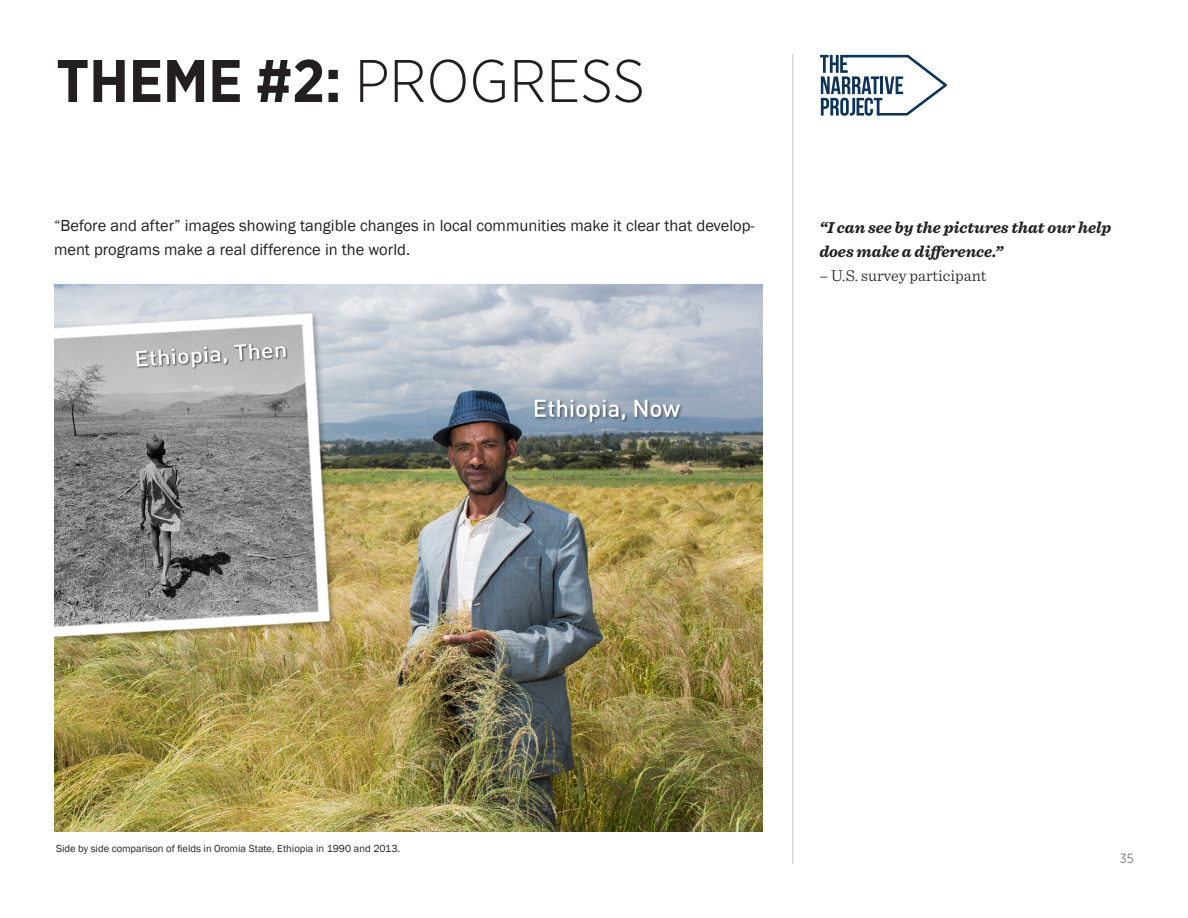
<style>
.page{position:relative;width:1188px;height:918px;background:#fff}
.page>*{position:absolute;margin:0;border:0;box-sizing:border-box;transform-origin:0 0}
.t1{font:700 60px "Gotham Narrow";color:#231f20}
.t2{font:16.5px/24px "Franklin Gothic";color:#231f20}
.t3{font:italic 700 16.5px/24px "Sentinel";color:#231f20}
.t4{font:300 16.5px "Sentinel";color:#231f20}
.t5{font:13.5px "Gotham Narrow";color:#7f8080}
.t6{font:10.5px "Franklin Gothic";color:#231f20}
.s1{font-weight:300}
</style>
<div class="page">
<hr style="left:792px;top:54px;width:1px;height:810px;background:#cccccb">
<svg style="left:820px;top:55px;width:127px;height:61px"></svg>
<img style="left:54px;top:285px;width:709px;height:547px">
<p class="t1" style="left:56px;top:44px;width:590px">THEME #2: <span class="s1">PROGRESS</span></p>
<p class="t2" style="left:54px;top:214px;width:702px">“Before and after” images showing tangible changes in local communities make it clear that develop&shy;ment programs make a real difference in the world.</p>
<p class="t3" style="left:819px;top:215px;width:293px">“I can see by the pictures that our help does make a difference.”</p>
<p class="t4" style="left:819px;top:263px;width:169px">– U.S. survey participant</p>
<p class="t6" style="left:56px;top:842px;width:345px">Side by side comparison of fields in Oromia State, Ethiopia in 1990 and 2013.</p>
<p class="t5" style="left:1120px;top:850px;width:16px">35</p>
</div>
